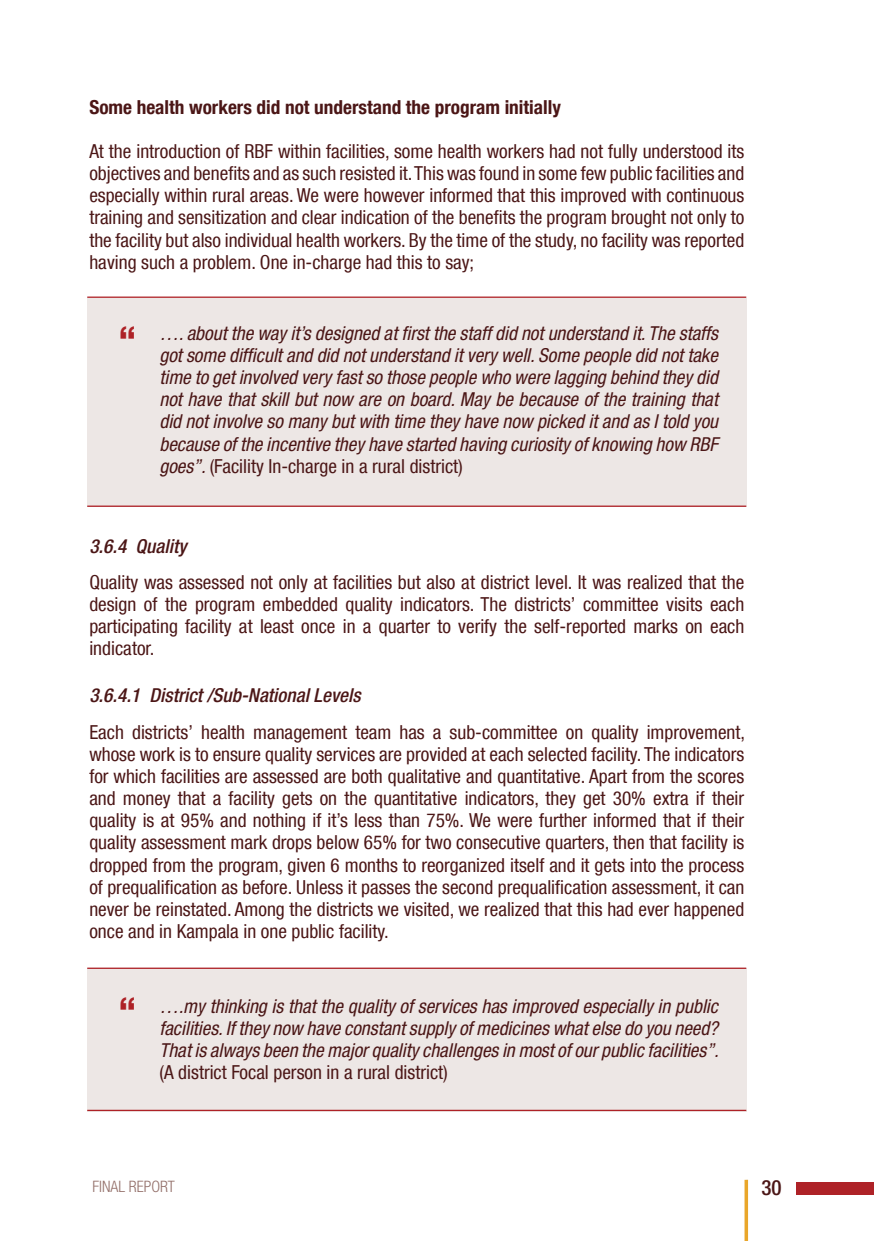
<style>
.page{position:relative;width:874px;height:1241px;background:#fff}
.page>*{position:absolute;margin:0;border:0;box-sizing:border-box;transform-origin:0 0}
.t1{font:800 34.48px "Helvetica Neue LT Com";color:#ae2227}
.t2{font:500 condensed 21px "Helvetica Neue LT Com";color:#4b1616}
.t3{font:condensed 19.25px/22.1px "Helvetica Neue LT Com";color:#4b1616;text-align:justify}
.t4{font:italic condensed 19.25px/22.1px "Helvetica Neue LT Com";color:#4b1616;text-align:justify}
.t5{font:700 condensed 19.25px "Helvetica Neue LT Com";color:#4b1616}
.t6{font:italic 500 condensed 19.25px "Helvetica Neue LT Com";color:#4b1616}
.t7{font:300 condensed 15.75px "Helvetica Neue LT Com";color:#936f69}
.s1{font-style:normal}
</style>
<div class="page">
<div style="left:796px;top:1181px;width:77px;height:13px;background:#ae2227"></div>
<hr style="left:744px;top:1179px;width:3px;height:61px;background:#e9a62a">
<div style="left:87px;top:968px;width:659px;height:143px;background:#ede7e5"></div>
<hr style="left:87px;top:1109px;width:659px;height:1px;background:#ae2227">
<hr style="left:87px;top:967px;width:659px;height:1px;background:#ae2227">
<div style="left:87px;top:298px;width:659px;height:208px;background:#ede7e5"></div>
<hr style="left:87px;top:505px;width:659px;height:2px;background:#ae2227">
<hr style="left:87px;top:296px;width:659px;height:2px;background:#ae2227">
<p class="t5" style="left:89px;top:100px;width:473px">Some health workers did not understand the program initially</p>
<p class="t3" style="left:89px;top:141px;width:656px">At the introduction of RBF within facilities, some health workers had not fully understood its objectives and benefits and as such resisted it. This was found in some few public facilities and especially within rural areas. We were however informed that this improved with continuous training and sensitization and clear indication of the benefits the program brought not only to the facility but also individual health workers. By the time of the study, no facility was reported having such a problem. One in-charge had this to say;</p>
<h1 class="t1" style="left:119px;top:319px;width:19px">“</h1>
<p class="t4" style="left:159px;top:322px;width:560px">…. about the way it’s designed at first the staff did not understand it. The staffs got some difficult and did not understand it very well. Some people did not take time to get involved very fast so those people who were lagging behind they did not have that skill but now are on board. May be because of the training that did not involve so many but with time they have now picked it and as I told you because of the incentive they have started having curiosity of knowing how RBF goes”. <span class="s1">(Facility In-charge in a rural district)</span></p>
<p class="t6" style="left:89px;top:538px;width:99px">3.6.4 Quality</p>
<p class="t3" style="left:89px;top:572px;width:656px">Quality was assessed not only at facilities but also at district level. It was realized that the design of the program embedded quality indicators. The districts’ committee visits each participating facility at least once in a quarter to verify the self-reported marks on each indicator.</p>
<p class="t6" style="left:89px;top:688px;width:273px">3.6.4.1 District /Sub-National Levels</p>
<p class="t3" style="left:89px;top:722px;width:657px">Each districts’ health management team has a sub-committee on quality improvement, whose work is to ensure quality services are provided at each selected facility. The indicators for which facilities are assessed are both qualitative and quantitative. Apart from the scores and money that a facility gets on the quantitative indicators, they get 30% extra if their quality is at 95% and nothing if it’s less than 75%. We were further informed that if their quality assessment mark drops below 65% for two consecutive quarters, then that facility is dropped from the program, given 6 months to reorganized itself and it gets into the process of prequalification as before. Unless it passes the second prequalification assessment, it can never be reinstated. Among the districts we visited, we realized that this had ever happened once and in Kampala in one public facility.</p>
<h1 class="t1" style="left:119px;top:989px;width:19px">“</h1>
<p class="t4" style="left:159px;top:996px;width:560px">….my thinking is that the quality of services has improved especially in public facilities. If they now have constant supply of medicines what else do you need?<br>That is always been the major quality challenges in most of our public facilities”.</p>
<p class="t3" style="left:159px;top:1062px;width:290px">(A district Focal person in a rural district)</p>
<p class="t7" style="left:92px;top:1176px;width:84px">FINAL REPORT</p>
<p class="t2" style="left:761px;top:1179px;width:22px">30</p>
</div>
